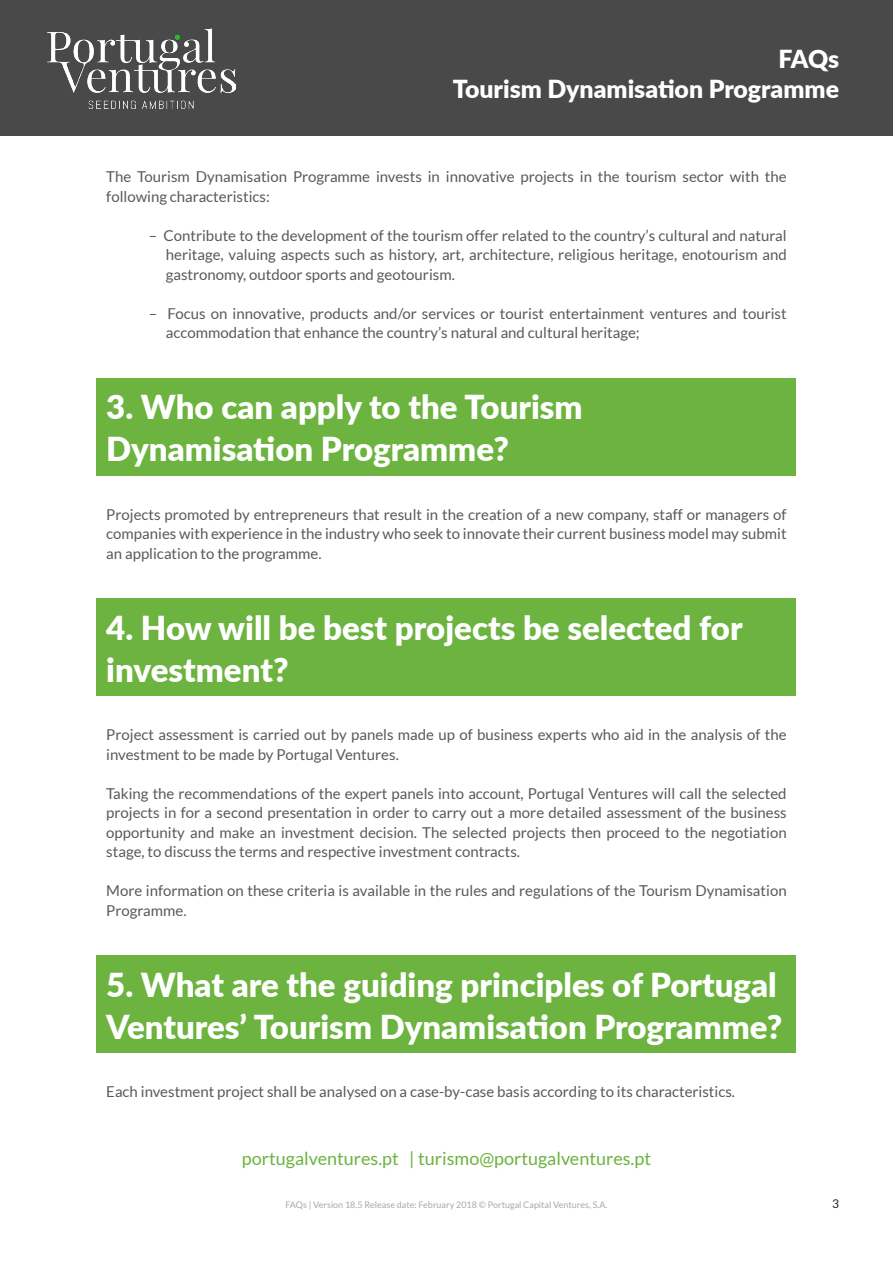
<style>
.page{position:relative;width:893px;height:1263px;background:#fff}
.page>*{position:absolute;margin:0;border:0;box-sizing:border-box;transform-origin:0 0}
.titulos_PV{font:900 33px/42px "Lato";color:#fff}
.t1{font:900 24.9px/29.8px "Lato";color:#fff;text-align:right}
.t2{font:18px "Lato";color:#6cb33f}
.texto_PV{font:15px/19.5px "Lato";color:#595959}
.bullets2{font:15px/19.5px "Lato";color:#595959;text-align:justify}
.t3{font:12px "Lato";color:#231f20}
.t4{font:9px "Lato";color:#a8a9ad}
</style>
<div class="page">
<div style="left:1px;top:1px;width:892px;height:135px;background:#494949"></div>
<img style="left:48px;top:28px;width:187px;height:81px">
<div style="left:97px;top:378px;width:699px;height:98px;background:#6cb33f"></div>
<div style="left:97px;top:598px;width:699px;height:98px;background:#6cb33f"></div>
<div style="left:97px;top:955px;width:699px;height:97px;background:#6cb33f"></div>
<h2 class="t1" style="left:453px;top:43px;width:388px">FAQs<br>Tourism Dynamisation Programme</h2>
<p class="texto_PV" style="left:106px;top:167px;width:682px">The Tourism Dynamisation Programme invests in innovative projects in the tourism sector with the following characteristics:</p>
<p class="bullets2" style="left:166px;top:225px;width:622px;text-indent:-17px">– Contribute to the development of the tourism offer related to the country’s cultural and natural heritage, valuing aspects such as history, art, architecture, religious heritage, enotourism and gastronomy, outdoor sports and geotourism.</p>
<p class="bullets2" style="left:166px;top:303px;width:622px;text-indent:-17px">– Focus on innovative, products and/or services or tourist entertainment ventures and tourist accommodation that enhance the country’s natural and cultural heritage;</p>
<p class="titulos_PV" style="left:106px;top:385px;width:478px">3. Who can apply to the Tourism<br>Dynamisation Programme?</p>
<p class="texto_PV" style="left:106px;top:504px;width:682px;text-align:justify">Projects promoted by entrepreneurs that result in the creation of a new company, staff or managers of companies with experience in the industry who seek to innovate their current business model may submit an application to the programme.</p>
<p class="titulos_PV" style="left:106px;top:605px;width:638px">4. How will be best projects be selected for investment?</p>
<p class="texto_PV" style="left:106px;top:725px;width:682px">Project assessment is carried out by panels made up of business experts who aid in the analysis of the investment to be made by Portugal Ventures.</p>
<p class="texto_PV" style="left:106px;top:783px;width:682px;text-align:justify">Taking the recommendations of the expert panels into account, Portugal Ventures will call the selected projects in for a second presentation in order to carry out a more detailed assessment of the business opportunity and make an investment decision. The selected projects then proceed to the negotiation stage, to discuss the terms and respective investment contracts.</p>
<p class="texto_PV" style="left:106px;top:881px;width:682px">More information on these criteria is available in the rules and regulations of the Tourism Dynamisation<br>Programme.</p>
<p class="titulos_PV" style="left:106px;top:962px;width:677px">5. What are the guiding principles of Portugal<br>Ventures’ Tourism Dynamisation Programme?</p>
<p class="texto_PV" style="left:106px;top:1082px;width:630px">Each investment project shall be analysed on a case-by-case basis according to its characteristics.</p>
<p class="t2" style="left:242px;top:1148px;width:411px">portugalventures.pt | turismo@portugalventures.pt</p>
<p class="t4" style="left:285px;top:1200px;width:324px">FAQs | Version 18.5 Release date: February 2018 © Portugal Capital Ventures, S.A.</p>
<p class="t3" style="left:832px;top:1197px;width:8px">3</p>
</div>
